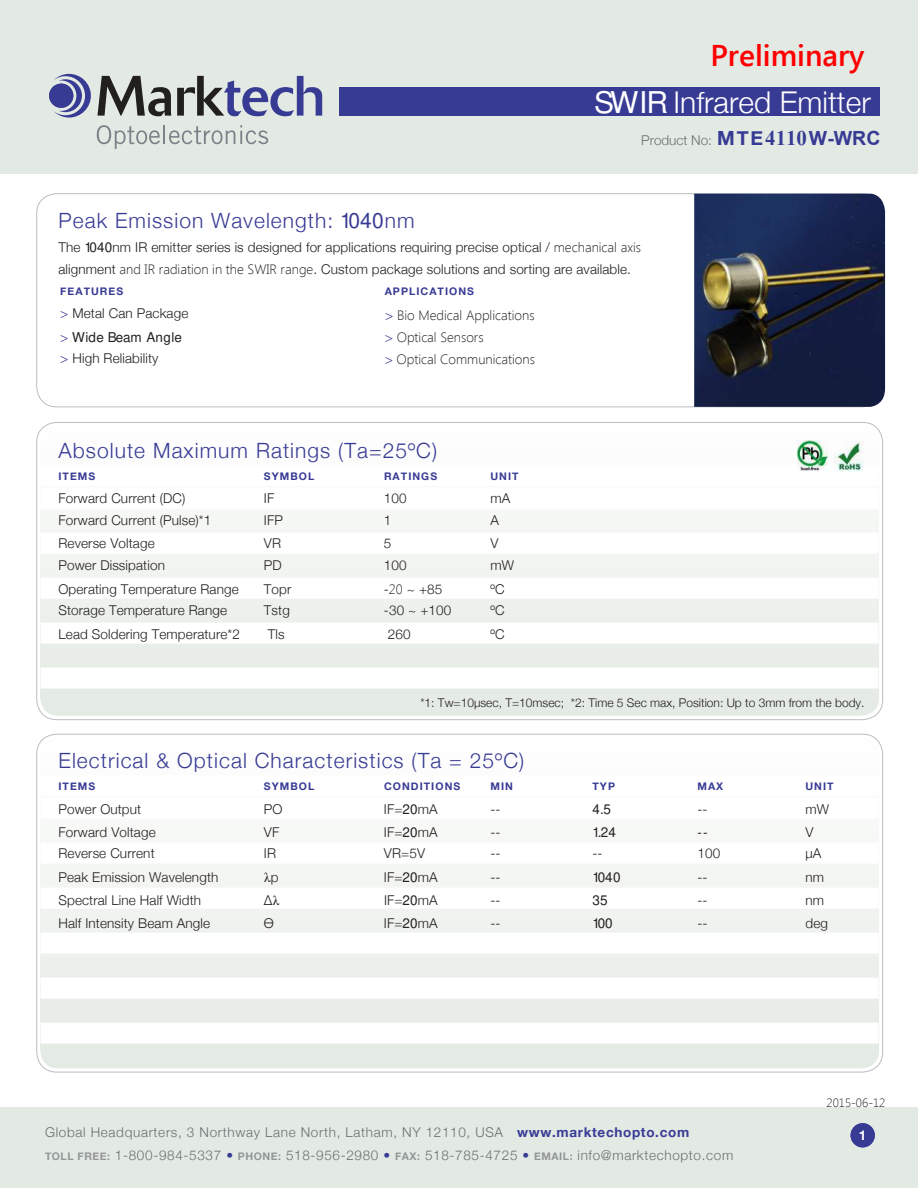
<style>
.page{position:relative;width:918px;height:1188px;background:#fff}
.page>*{position:absolute;margin:0;border:0;box-sizing:border-box;transform-origin:0 0}
.t1{font:300 30px "Helvetica Neue";color:#fff}
.t2{font:600 30px "Segoe UI";color:#f00}
.t3{font:300 21px "Helvetica Neue";letter-spacing:.05em;color:#383b94}
.t4{font:300 13.5px/21.8px "Helvetica Neue";letter-spacing:.01em;color:#221f1f}
.t5{font:300 13.5px/22.5px "Helvetica Neue";letter-spacing:.05em;color:#6c6e70}
.t6{font:300 13.5px/22.4px "Segoe UI";color:#221f1f}
.t7{font:300 13.5px "Microsoft Jheng Hei";color:#221f1f}
.t8{font:300 13.5px "Helvetica Neue";color:#6c6e70}
.t9{font:13.5px "Times New Roman";color:#221f1f}
.t10{font:700 13.5px "Helvetica Neue";color:#fff}
.t11{font:300 12px "Helvetica Neue";color:#221f1f}
.t12{font:300 12px "Segoe UI";color:#221f1f}
.t13{font:700 10.5px "Helvetica Neue";letter-spacing:.1em;color:#383b94}
.s1{font-family:"Microsoft Jheng Hei"}
.s2{font-weight:700;font-size:19.5px;color:#383b94}
.s3{font-family:"Kokila";font-weight:700;font-size:27px;color:#383b94}
.s4{font-family:"Arial";font-weight:700;font-size:19.5px;color:#383b94}
.s5{font-family:"Segoe UI"}
.s6{color:#383b94}
.s7{font-family:"Helvetica Neue";color:#383b94}
.s8{font-family:"Helvetica Neue";font-weight:300}
.s9{font-family:"Times New Roman";font-weight:400}
.s10{font-weight:700;color:#383b94}
.s11{font-weight:700;font-size:10.5px;color:#939597}
</style>
<div class="page">
<div style="left:0;top:0;width:918px;height:173px;background:#e3eae4"></div>
<img style="left:40px;top:426px;width:839px;height:290px">
<div style="left:41px;top:465px;width:837px;height:21px;background:#fff"></div>
<div style="left:41px;top:488px;width:837px;height:21px;background:#fff"></div>
<div style="left:41px;top:533px;width:837px;height:21px;background:#fff"></div>
<div style="left:41px;top:578px;width:837px;height:21px;background:#fff"></div>
<div style="left:41px;top:623px;width:837px;height:21px;background:#fff"></div>
<div style="left:41px;top:668px;width:837px;height:21px;background:#fff"></div>
<img style="left:798px;top:440px;width:30px;height:30px">
<img style="left:834px;top:442px;width:31px;height:30px">
<img style="left:694px;top:194px;width:191px;height:213px">
<div style="left:340px;top:87px;width:540px;height:28px;background:#383b94"></div>
<svg style="left:97px;top:125px;width:171px;height:24px"></svg>
<svg style="left:54px;top:74px;width:37px;height:44px"></svg>
<div style="left:49px;top:84px;width:24px;height:24px;background:#383b94;border-radius:50%"></div>
<svg style="left:97px;top:76px;width:74px;height:40px"></svg>
<svg style="left:177px;top:76px;width:145px;height:40px"></svg>
<div style="left:0;top:1107px;width:918px;height:81px;background:#e3eae4"></div>
<div style="left:851px;top:1123px;width:24px;height:24px;background:#383b94;border-radius:50%"></div>
<h1 class="t2" style="left:710px;top:44px;width:156px">Preliminary</h1>
<h1 class="t1" style="left:594px;top:91px;width:278px"><span class="s1">SWIR</span> Infrared Emitter</h1>
<p class="t8" style="left:641px;top:135px;width:241px">Product No: <span class="s2">MTE</span><span class="s3">4110</span><span class="s2">W</span><span class="s4">-WRC</span></p>
<h2 class="t3" style="left:59px;top:213px;width:358px">Peak Emission Wavelength: <span class="s1">1040</span>nm</h2>
<p class="t4" style="left:58px;top:237px;width:584px">The <span class="s1">1040</span>nm IR emitter series is designed for applications requiring precise optical / <span class="s5">mechanical axis </span>alignment <span class="s5">and IR radiation in the SWIR range</span>. Custom package solutions and sorting are available.</p>
<p class="t13" style="left:60px;top:288px;width:64px">FEATURES</p>
<p class="t4" style="left:60px;top:303px;width:130px"><span class="s6">&gt;</span> Metal Can Package</p>
<p class="t4" style="left:60px;top:348px;width:100px"><span class="s6">&gt;</span> High Reliability</p>
<p class="t7" style="left:60px;top:332px;width:123px"><span class="s7">&gt;</span> Wide Beam Angle</p>
<p class="t13" style="left:385px;top:288px;width:91px">APPLICATIONS</p>
<p class="t6" style="left:385px;top:305px;width:152px"><span class="s7">&gt;</span> Bio Medical Applications <span class="s7">&gt;</span> Optical Sensors<br><span class="s7">&gt;</span> Optical Communications</p>
<h2 class="t3" style="left:58px;top:442px;width:380px">Absolute Maximum Ratings (Ta=25ºC)</h2>
<p class="t13" style="left:58px;top:472px;width:38px">ITEMS</p>
<p class="t13" style="left:264px;top:472px;width:52px">SYMBOL</p>
<p class="t13" style="left:384px;top:472px;width:55px">RATINGS</p>
<p class="t13" style="left:491px;top:472px;width:30px">UNIT</p>
<p class="t4" style="left:58px;top:488px;width:128px">Forward Current (DC)</p>
<p class="t4" style="left:264px;top:488px;width:12px">IF</p>
<p class="t4" style="left:384px;top:488px;width:24px">100</p>
<p class="t4" style="left:490px;top:488px;width:21px">mA</p>
<p class="t4" style="left:58px;top:511px;width:154px">Forward Current (Pulse)*1</p>
<p class="t4" style="left:264px;top:511px;width:21px">IFP</p>
<p class="t4" style="left:384px;top:511px;width:9px">1</p>
<p class="t4" style="left:490px;top:511px;width:10px">A</p>
<p class="t4" style="left:58px;top:533px;width:98px">Reverse Voltage</p>
<p class="t4" style="left:264px;top:533px;width:19px">VR</p>
<p class="t4" style="left:384px;top:533px;width:9px">5</p>
<p class="t4" style="left:490px;top:533px;width:10px">V</p>
<p class="t4" style="left:58px;top:556px;width:108px">Power Dissipation</p>
<p class="t4" style="left:264px;top:556px;width:19px">PD</p>
<p class="t4" style="left:384px;top:556px;width:24px">100</p>
<p class="t4" style="left:490px;top:556px;width:25px">mW</p>
<p class="t4" style="left:58px;top:601px;width:170px">Storage Temperature Range</p>
<p class="t4" style="left:264px;top:601px;width:27px">Tstg</p>
<p class="t4" style="left:384px;top:601px;width:69px">-30 ~ +100</p>
<p class="t4" style="left:490px;top:601px;width:16px">ºC</p>
<p class="t4" style="left:58px;top:625px;width:183px">Lead Soldering Temperature*2</p>
<p class="t4" style="left:268px;top:625px;width:18px">Tls</p>
<p class="t4" style="left:388px;top:625px;width:24px">260</p>
<p class="t4" style="left:490px;top:625px;width:16px">ºC</p>
<p class="t4" style="left:59px;top:580px;width:182px">Operating Temperature Range</p>
<p class="t4" style="left:264px;top:580px;width:29px">Topr</p>
<p class="t4" style="left:384px;top:580px;width:60px">-<span class="s5">20</span> ~ +85</p>
<p class="t4" style="left:491px;top:580px;width:16px">ºC</p>
<p class="t11" style="left:420px;top:698px;width:446px">*1: Tw=10µsec, T=10msec; *2: Time 5 Sec max, Position: Up to 3mm from the body.</p>
<h2 class="t3" style="left:58px;top:752px;width:467px">Electrical &amp; Optical Characteristics (Ta = 25ºC)</h2>
<p class="t13" style="left:58px;top:782px;width:38px">ITEMS</p>
<p class="t13" style="left:264px;top:782px;width:52px">SYMBOL</p>
<p class="t13" style="left:384px;top:782px;width:78px">CONDITIONS</p>
<p class="t13" style="left:491px;top:782px;width:24px">MIN</p>
<p class="t13" style="left:592px;top:782px;width:24px">TYP</p>
<p class="t13" style="left:697px;top:782px;width:27px">MAX</p>
<p class="t13" style="left:806px;top:782px;width:30px">UNIT</p>
<p class="t4" style="left:58px;top:800px;width:84px">Power Output</p>
<p class="t4" style="left:264px;top:800px;width:20px">PO</p>
<p class="t4" style="left:384px;top:800px;width:55px">IF=<span class="s1">20</span>mA</p>
<p class="t4" style="left:491px;top:800px;width:12px">--</p>
<p class="t7" style="left:593px;top:804px;width:20px">4.5</p>
<p class="t4" style="left:698px;top:800px;width:12px">--</p>
<p class="t4" style="left:806px;top:800px;width:25px">mW</p>
<p class="t4" style="left:59px;top:822px;width:99px">Forward Voltage</p>
<p class="t4" style="left:264px;top:822px;width:17px">VF</p>
<p class="t4" style="left:384px;top:822px;width:55px">IF=<span class="s1">20</span>mA</p>
<p class="t4" style="left:491px;top:822px;width:12px">--</p>
<p class="t7" style="left:593px;top:827px;width:25px">1.24</p>
<p class="t7" style="left:698px;top:827px;width:12px">--</p>
<p class="t4" style="left:805px;top:822px;width:10px">V</p>
<p class="t4" style="left:58px;top:843px;width:98px">Reverse Current</p>
<p class="t4" style="left:264px;top:843px;width:14px">IR</p>
<p class="t4" style="left:384px;top:843px;width:43px">VR=5V</p>
<p class="t4" style="left:490px;top:843px;width:12px">--</p>
<p class="t4" style="left:593px;top:843px;width:12px">--</p>
<p class="t4" style="left:698px;top:843px;width:24px">100</p>
<p class="t4" style="left:805px;top:843px;width:17px">µA</p>
<p class="t4" style="left:59px;top:867px;width:161px">Peak Emission Wavelength</p>
<p class="t9" style="left:264px;top:868px;width:16px">λ<span class="s8">p</span></p>
<p class="t4" style="left:384px;top:867px;width:55px">IF=<span class="s1">20</span>mA</p>
<p class="t4" style="left:491px;top:867px;width:12px">--</p>
<p class="t7" style="left:593px;top:872px;width:30px">1040</p>
<p class="t4" style="left:698px;top:867px;width:12px">--</p>
<p class="t4" style="left:806px;top:867px;width:20px">nm</p>
<p class="t4" style="left:59px;top:889px;width:144px">Spectral Line Half Width</p>
<p class="t4" style="left:264px;top:889px;width:17px">∆<span class="s9">λ</span></p>
<p class="t4" style="left:384px;top:891px;width:55px">IF=<span class="s1">20</span>mA</p>
<p class="t4" style="left:491px;top:891px;width:12px">--</p>
<p class="t7" style="left:593px;top:895px;width:17px">35</p>
<p class="t4" style="left:698px;top:891px;width:12px">--</p>
<p class="t4" style="left:806px;top:891px;width:20px">nm</p>
<p class="t4" style="left:58px;top:912px;width:153px">Half Intensity Beam Angle</p>
<p class="t4" style="left:264px;top:912px;width:12px">Ө</p>
<p class="t4" style="left:384px;top:912px;width:55px">IF=<span class="s1">20</span>mA</p>
<p class="t4" style="left:491px;top:912px;width:12px">--</p>
<p class="t7" style="left:593px;top:918px;width:22px">100</p>
<p class="t4" style="left:698px;top:912px;width:12px">--</p>
<p class="t4" style="left:806px;top:912px;width:24px">deg</p>
<p class="t12" style="left:827px;top:1098px;width:60px">2015-06-12</p>
<p class="t5" style="left:45px;top:1122px;width:690px">Global Headquarters, 3 Northway Lane North, Latham, NY 12110, USA <span class="s10">www.marktechopto.com<br></span><span class="s11">TOLL FREE:</span> 1-800-984-5337 <span class="s6">•</span> <span class="s11">PHONE:</span> 518-956-2980 <span class="s6">•</span> <span class="s11">FAX:</span> 518-785-4725 <span class="s6">•</span> <span class="s11">EMAIL:</span> info@marktechopto.com</p>
<p class="t10" style="left:859px;top:1130px;width:9px">1</p>
</div>
